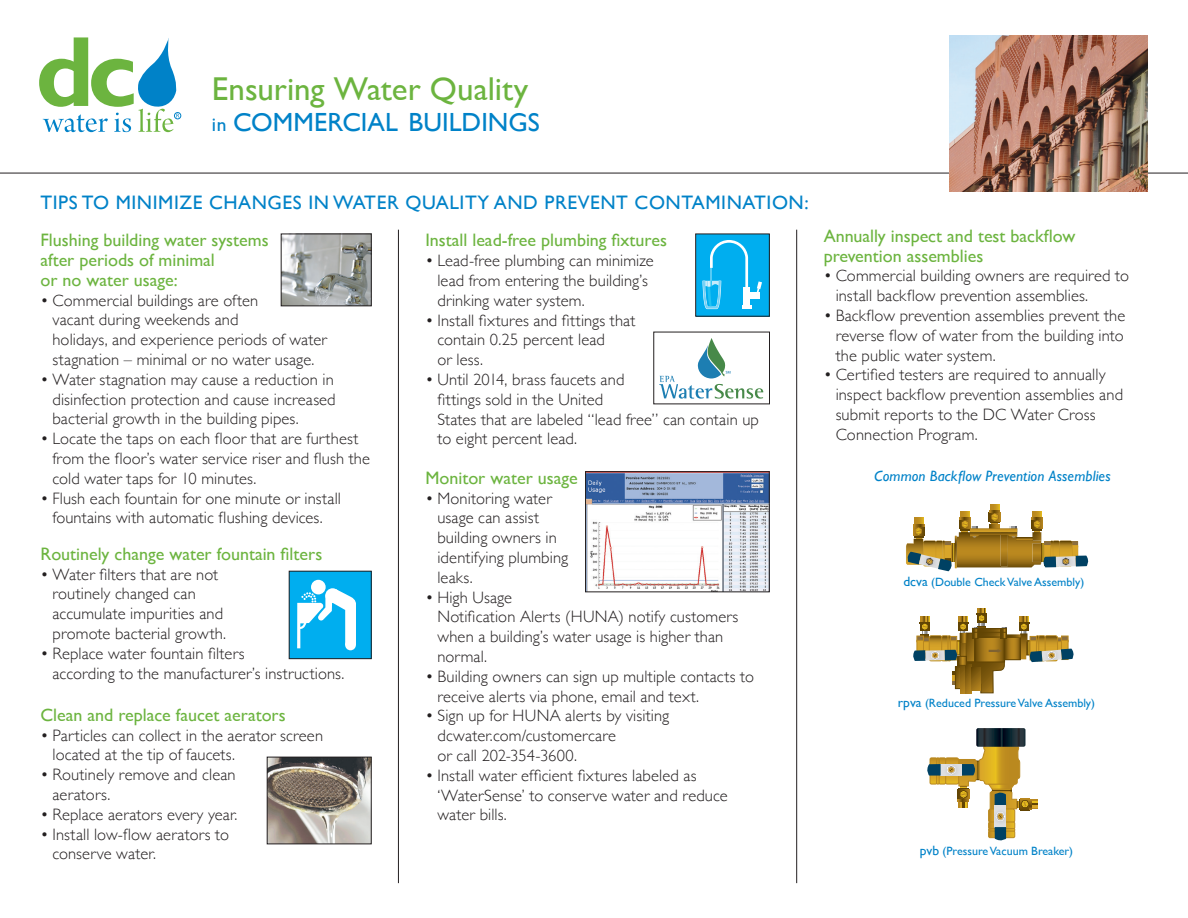
<style>
.page{position:relative;width:1188px;height:918px;background:#fff}
.page>*{position:absolute;margin:0;border:0;box-sizing:border-box;transform-origin:0 0}
.t1{font:33px "Gill Sans";color:#6cb43f}
.t2{font:26.25px "Gill Sans";color:#0082c8}
.t3{font:19.5px "Gill Sans";letter-spacing:.03em;color:#0082c8}
.t4{font:18px/19.8px "Gill Sans";color:#6cb43f}
.t5{font:300 16.5px/19.8px "Gill Sans";letter-spacing:.01em;color:#231f20}
.t6{font:italic 15px "Gill Sans";letter-spacing:.01em;color:#0082c8}
.t7{font:12px "Gill Sans";color:#0082c8}
.s1{font-size:19.5px}
.s2{font-size:13.5px}
</style>
<div class="page">
<svg style="left:906px;top:504px;width:182px;height:67px"></svg>
<svg style="left:1019px;top:617px;width:55px;height:45px"></svg>
<svg style="left:1007px;top:639px;width:11px;height:19px"></svg>
<div style="left:1004px;top:637px;width:16px;height:23px;border:1px solid #614403"></div>
<div style="left:966px;top:664px;width:5px;height:30px;background:#af801d"></div>
<svg style="left:1007px;top:634px;width:13px;height:3px"></svg>
<svg style="left:913px;top:608px;width:94px;height:85px"></svg>
<div style="left:958px;top:656px;width:9px;height:9px;border:1px solid #614403"></div>
<svg style="left:927px;top:728px;width:111px;height:112px"></svg>
<img style="left:269px;top:759px;width:100px;height:83px">
<div style="left:267px;top:757px;width:104px;height:87px;border:1px solid #231f20"></div>
<div style="left:289px;top:571px;width:82px;height:88px;background:#00aeef"></div>
<div style="left:311px;top:580px;width:15px;height:14px;background:#fff;border-radius:50%"></div>
<div style="left:345px;top:640px;width:11px;height:10px;background:#fff;border-radius:50%"></div>
<svg style="left:297px;top:589px;width:59px;height:59px"></svg>
<img style="left:283px;top:236px;width:86px;height:68px">
<div style="left:281px;top:234px;width:90px;height:72px;border:1px solid #231f20"></div>
<hr style="left:398px;top:230px;width:1px;height:653px;background:#231f20">
<hr style="left:796px;top:230px;width:1px;height:653px;background:#231f20">
<hr style="left:0;top:173px;width:1188px;height:1px;background:#231f20">
<svg style="left:659px;top:338px;width:104px;height:61px"></svg>
<div style="left:696px;top:234px;width:73px;height:82px;background:#00aeef"></div>
<svg style="left:702px;top:240px;width:49px;height:69px"></svg>
<div style="left:748px;top:292px;width:11px;height:6px;background:#fff"></div>
<svg style="left:757px;top:281px;width:5px;height:13px"></svg>
<div style="left:695px;top:234px;width:75px;height:82px;border:1px solid #231f20"></div>
<img style="left:587px;top:473px;width:180px;height:117px">
<div style="left:585px;top:471px;width:184px;height:121px;border:1px solid #231f20"></div>
<svg style="left:39px;top:37px;width:140px;height:95px"></svg>
<div style="left:174px;top:112px;width:7px;height:7px;border:1px solid #0082c8;border-radius:50%"></div>
<img style="left:950px;top:35px;width:198px;height:156px">
<p class="t1" style="left:212px;top:69px;width:318px">Ensuring Water Quality</p>
<p class="t2" style="left:212px;top:107px;width:330px"><span class="s1">in</span> COMMERCIAL BUILDINGS</p>
<p class="t3" style="left:40px;top:191px;width:770px">TIPS TO MINIMIZE CHANGES IN WATER QUALITY AND PREVENT CONTAMINATION:</p>
<p class="t4" style="left:40px;top:230px;width:230px">Flushing building water systems</p>
<p class="t4" style="left:40px;top:250px;width:176px">after periods of minimal or no water usage:</p>
<p class="t5" style="left:52px;top:289px;width:276px;text-indent:-12px">• Commercial buildings are often<br>vacant during weekends and<br>holidays, and experience periods of water stagnation – minimal or no water usage.</p>
<p class="t5" style="left:52px;top:369px;width:285px;text-align:justify;text-indent:-12px">• Water stagnation may cause a reduction in disinfection protection and cause increased bacterial growth in the building pipes.</p>
<p class="t5" style="left:52px;top:428px;width:319px;text-indent:-12px">• Locate the taps on each floor that are furthest from the floor’s water service riser and flush the cold water taps for 10 minutes.</p>
<p class="t5" style="left:40px;top:487px;width:302px;text-align:center">• Flush each fountain for one minute or install fountains with automatic flushing devices.</p>
<p class="t4" style="left:40px;top:544px;width:283px">Routinely change water fountain filters</p>
<p class="t5" style="left:52px;top:564px;width:175px;text-indent:-12px">• Water filters that are not routinely changed can accumulate impurities and promote bacterial growth.</p>
<p class="t5" style="left:52px;top:643px;width:293px;text-indent:-12px">• Replace water fountain filters<br>according to the manufacturer’s instructions.</p>
<p class="t4" style="left:40px;top:705px;width:247px">Clean and replace faucet aerators</p>
<p class="t5" style="left:52px;top:725px;width:272px;text-indent:-12px">• Particles can collect in the aerator screen located at the tip of faucets.</p>
<p class="t5" style="left:52px;top:764px;width:185px;text-indent:-12px">• Routinely remove and clean aerators.</p>
<p class="t5" style="left:40px;top:804px;width:199px">• Replace aerators every year.</p>
<p class="t5" style="left:52px;top:824px;width:178px;text-indent:-12px">• Install low-flow aerators to conserve water.</p>
<p class="t4" style="left:425px;top:230px;width:243px">Install lead-free plumbing fixtures</p>
<p class="t5" style="left:437px;top:250px;width:218px;text-indent:-12px">• Lead-free plumbing can minimize lead from entering the building’s drinking water system.</p>
<p class="t5" style="left:437px;top:310px;width:199px;text-indent:-12px">• Install fixtures and fittings that contain 0.25 percent lead<br>or less.</p>
<p class="t5" style="left:437px;top:369px;width:323px;text-indent:-12px">• Until 2014, brass faucets and<br>fittings sold in the United<br>States that are labeled “lead free” can contain up to eight percent lead.</p>
<p class="t4" style="left:425px;top:468px;width:154px">Monitor water usage</p>
<p class="t5" style="left:437px;top:488px;width:132px;text-indent:-12px">• Monitoring water usage can assist building owners in identifying plumbing leaks.</p>
<p class="t5" style="left:437px;top:587px;width:303px;text-indent:-12px">• High Usage<br>Notification Alerts (HUNA) notify customers when a building’s water usage is higher than normal.</p>
<p class="t5" style="left:437px;top:666px;width:318px;text-indent:-12px">• Building owners can sign up multiple contacts to receive alerts via phone, email and text.</p>
<p class="t5" style="left:437px;top:705px;width:233px;text-indent:-12px">• Sign up for HUNA alerts by visiting dcwater.com/customercare<br>or call 202-354-3600.</p>
<p class="t5" style="left:437px;top:765px;width:292px;text-indent:-12px">• Install water efficient fixtures labeled as ‘WaterSense’ to conserve water and reduce water bills.</p>
<p class="t4" style="left:824px;top:226px;width:253px">Annually inspect and test backflow prevention assemblies</p>
<p class="t5" style="left:836px;top:265px;width:295px;text-indent:-12px">• Commercial building owners are required to install backflow prevention assemblies.</p>
<p class="t5" style="left:836px;top:305px;width:291px;text-align:justify;text-indent:-12px">• Backflow prevention assemblies prevent the reverse flow of water from the building into the public water system.</p>
<p class="t5" style="left:836px;top:364px;width:289px;text-indent:-12px">• Certified testers are required to annually inspect backflow prevention assemblies and submit reports to the DC Water Cross Connection Program.</p>
<p class="t6" style="left:874px;top:467px;width:238px">Common Backflow Prevention Assemblies</p>
<p class="t7" style="left:903px;top:575px;width:182px"><span class="s2">dcva</span> (Double Check Valve Assembly)</p>
<p class="t7" style="left:898px;top:696px;width:199px"><span class="s2">rpva</span> (Reduced Pressure Valve Assembly)</p>
<p class="t7" style="left:920px;top:844px;width:155px"><span class="s2">pvb</span> (Pressure Vacuum Breaker)</p>
</div>
